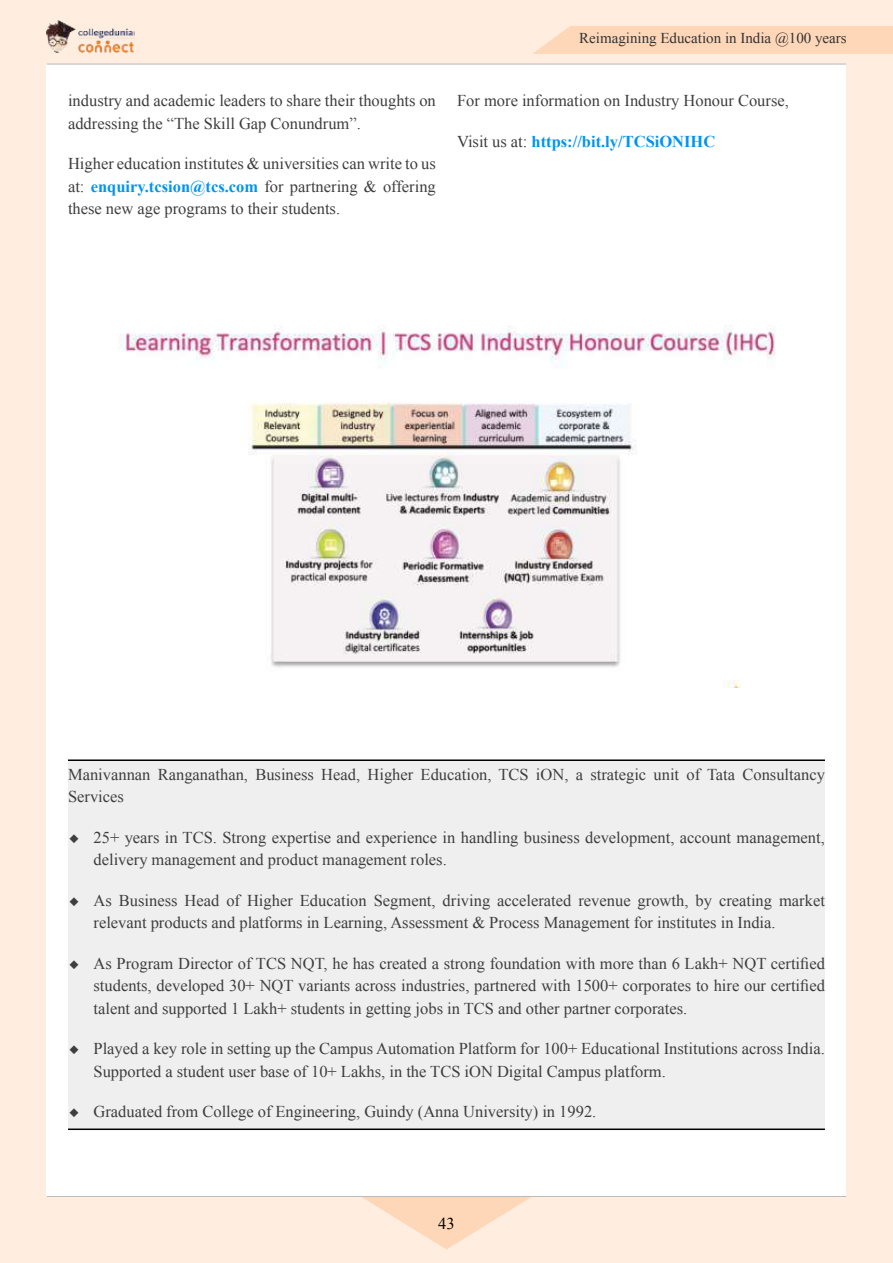
<style>
.page{position:relative;width:893px;height:1263px;background:#ffeddf}
.page>*{position:absolute;margin:0;border:0;box-sizing:border-box;transform-origin:0 0}
.t1{font:16.5px/22.5px "Times New Roman";color:#3e3e3e}
.t2{font:700 16.5px "Times New Roman";color:#0094ef}
.t3{font:16.5px "Times New Roman";color:#000}
.t4{font:15px "Times New Roman";color:#333}
.s1{font-weight:700;color:#0094ef}
.s2{font-weight:400;color:#3e3e3e}
.s3{font-family:"Lucida Grande"}
</style>
<div class="page">
<svg style="left:362px;top:1197px;width:169px;height:52px"></svg>
<div style="left:47px;top:64px;width:799px;height:1132px;background:#fff"></div>
<hr style="left:47px;top:64px;width:799px;height:1px;background:#d7d7d7">
<img style="left:47px;top:20px;width:87px;height:32px">
<hr style="left:47px;top:1196px;width:799px;height:1px;background:#bcbcbc">
<div style="left:533px;top:26px;width:360px;height:28px;background:#fed7b9"></div>
<div style="left:68px;top:760px;width:757px;height:369px;background:#efeff0"></div>
<hr style="left:68px;top:759px;width:757px;height:2px;background:#000">
<hr style="left:68px;top:1128px;width:757px;height:2px;background:#000">
<img style="left:119px;top:325px;width:657px;height:362px">
<p class="t1" style="left:68px;top:91px;width:369px">industry and academic leaders to share their thoughts on addressing the “The Skill Gap Conundrum”.</p>
<p class="t1" style="left:68px;top:154px;width:369px;text-align:justify">Higher education institutes &amp; universities can write to us at: <span class="s1">enquiry.tcsion@tcs.com</span> for partnering &amp; offering these new age programs to their students.</p>
<p class="t4" style="left:579px;top:33px;width:269px">Reimagining Education in India @100 years</p>
<p class="t1" style="left:457px;top:91px;width:333px">For more information on Industry Honour Course,</p>
<p class="t2" style="left:457px;top:135px;width:260px"><span class="s2">Visit us at:</span> https://bit.ly/TCSiONIHC</p>
<p class="t1" style="left:68px;top:764px;width:758px">Manivannan Ranganathan, Business Head, Higher Education, TCS iON, a strategic unit of Tata Consultancy<br>Services</p>
<p class="t1" style="left:94px;top:827px;width:733px;text-indent:-26px"><span class="s3">◆</span> 25+ years in TCS. Strong expertise and experience in handling business development, account management, delivery management and product management roles.</p>
<p class="t1" style="left:94px;top:890px;width:733px;text-indent:-26px"><span class="s3">◆</span> As Business Head of Higher Education Segment, driving accelerated revenue growth, by creating market relevant products and platforms in Learning, Assessment &amp; Process Management for institutes in India.</p>
<p class="t1" style="left:94px;top:953px;width:733px;text-align:justify;text-indent:-26px"><span class="s3">◆</span> As Program Director of TCS NQT, he has created a strong foundation with more than 6 Lakh+ NQT certified students, developed 30+ NQT variants across industries, partnered with 1500+ corporates to hire our certified talent and supported 1 Lakh+ students in getting jobs in TCS and other partner corporates.</p>
<p class="t1" style="left:94px;top:1039px;width:733px;text-indent:-26px"><span class="s3">◆</span> Played a key role in setting up the Campus Automation Platform for 100+ Educational Institutions across India.<br>Supported a student user base of 10+ Lakhs, in the TCS iON Digital Campus platform.</p>
<p class="t1" style="left:68px;top:1102px;width:530px"><span class="s3">◆</span> Graduated from College of Engineering, Guindy (Anna University) in 1992.</p>
<p class="t3" style="left:438px;top:1217px;width:18px">43</p>
</div>
